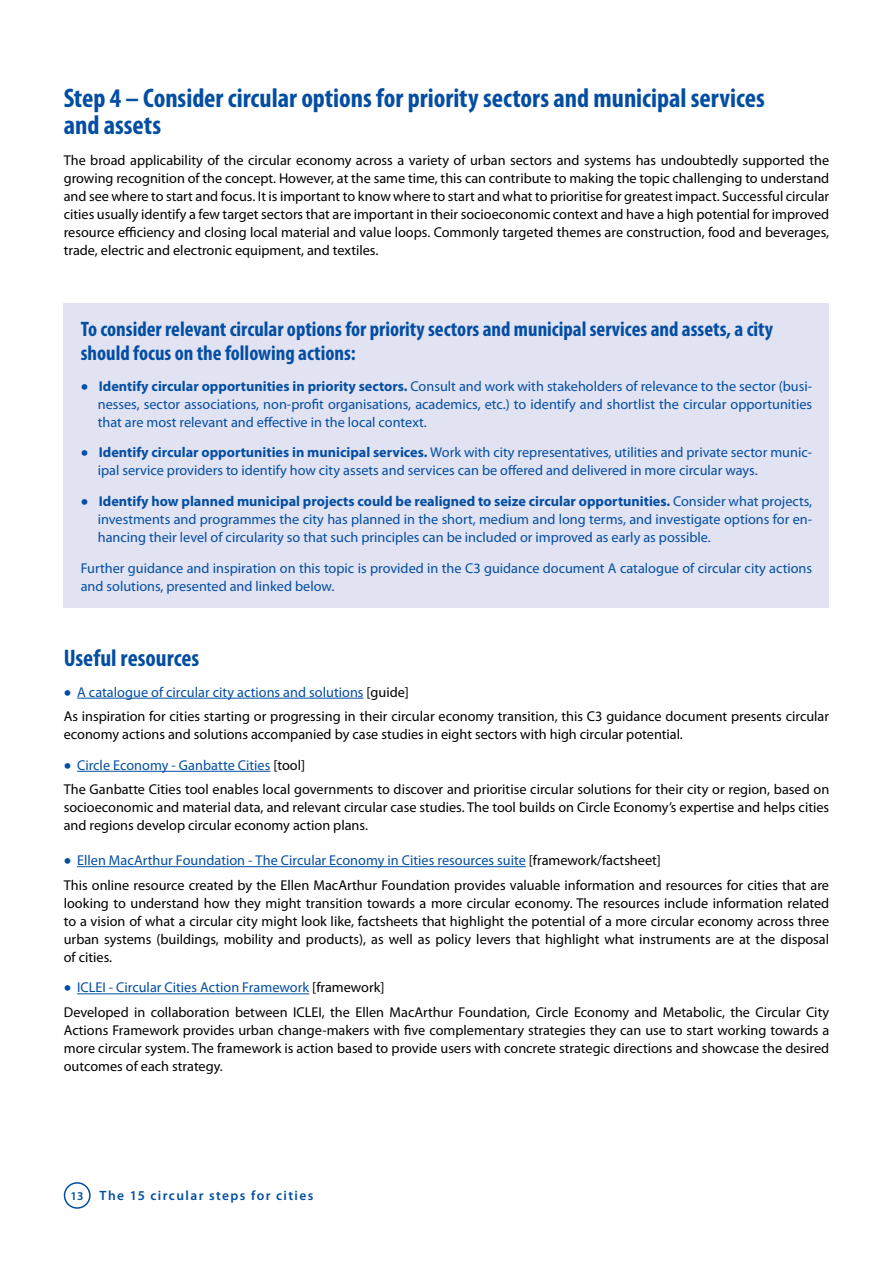
<style>
.page{position:relative;width:893px;height:1263px;background:#fff}
.page>*{position:absolute;margin:0;border:0;box-sizing:border-box;transform-origin:0 0}
.t1{font:700 condensed 27px/27px "Myriad Pro";color:#034ea2}
.t2{font:700 condensed 24px "Myriad Pro";color:#034ea2}
.t3{font:700 condensed 21px/24px "Myriad Pro";color:#034ea2}
.t4{font:14.25px/18px "Myriad Pro";color:#000}
.t5{font:14.25px/18px "Myriad Pro";color:#034ea2;text-align:justify}
.t6{font:600 13.5px "Myriad Pro";letter-spacing:.105em;color:#034ea2}
.s1{font-size:27px}
.s2{font-weight:700}
.s3{font-size:27px;color:#034ea2}
.s4{color:#034ea2}
.s5{font-size:12px}
</style>
<div class="page">
<div style="left:64px;top:303px;width:765px;height:305px;background:#e1e2f2"></div>
<hr style="left:77px;top:698px;width:286px;height:1px;background:#034ea2">
<hr style="left:77px;top:771px;width:193px;height:1px;background:#034ea2">
<hr style="left:77px;top:866px;width:449px;height:1px;background:#034ea2">
<hr style="left:77px;top:993px;width:232px;height:1px;background:#034ea2">
<div style="left:64px;top:1182px;width:27px;height:27px;border:2px solid #034ea2;border-radius:50%"></div>
<h1 class="t1" style="left:64px;top:84px;width:702px">Step 4 – Consider circular options for priority sectors and municipal services and assets</h1>
<p class="t4" style="left:64px;top:151px;width:767px;text-align:justify">The broad applicability of the circular economy across a variety of urban sectors and systems has undoubtedly supported the growing recognition of the concept. However, at the same time, this can contribute to making the topic challenging to understand and see where to start and focus. It is important to know where to start and what to prioritise for greatest impact. Successful circular cities usually identify a few target sectors that are important in their socioeconomic context and have a high potential for improved resource efficiency and closing local material and value loops. Commonly targeted themes are construction, food and beverages, trade, electric and electronic equipment, and textiles.</p>
<h3 class="t3" style="left:81px;top:316px;width:694px">To consider relevant circular options for priority sectors and municipal services and assets, a city should focus on the following actions:</h3>
<p class="t5" style="left:98px;top:377px;width:716px;text-indent:-17px"><span class="s1">•</span> <span class="s2">Identify circular opportunities in priority sectors.</span> Consult and work with stakeholders of relevance to the sector (busi&shy;nesses, sector associations, non-profit organisations, academics, etc.) to identify and shortlist the circular opportunities that are most relevant and effective in the local context.</p>
<p class="t5" style="left:98px;top:443px;width:716px;text-indent:-17px"><span class="s1">•</span> <span class="s2">Identify circular opportunities in municipal services.</span> Work with city representatives, utilities and private sector munic&shy;ipal service providers to identify how city assets and services can be offered and delivered in more circular ways.</p>
<p class="t5" style="left:98px;top:492px;width:716px;text-indent:-17px"><span class="s1">•</span> <span class="s2">Identify how planned municipal projects could be realigned to seize circular opportunities.</span> Consider what projects, investments and programmes the city has planned in the short, medium and long terms, and investigate options for en&shy;hancing their level of circularity so that such principles can be included or improved as early as possible.</p>
<p class="t5" style="left:81px;top:559px;width:733px">Further guidance and inspiration on this topic is provided in the C3 guidance document A catalogue of circular city actions and solutions, presented and linked below.</p>
<h2 class="t2" style="left:64px;top:643px;width:137px">Useful resources</h2>
<p class="t4" style="left:64px;top:679px;width:767px;line-height:24.5px"><span class="s3">•</span> <span class="s4">A catalogue of circular city actions and solutions</span> [guide]<br>As inspiration for cities starting or progressing in their circular economy transition, this C3 guidance document presents circular</p>
<p class="t4" style="left:64px;top:725px;width:621px">economy actions and solutions accompanied by case studies in eight sectors with high circular potential.</p>
<p class="t4" style="left:64px;top:752px;width:767px;line-height:24.5px"><span class="s3">•</span> <span class="s4">Circle Economy - Ganbatte Cities</span> [tool]<br>The Ganbatte Cities tool enables local governments to discover and prioritise circular solutions for their city or region, based on</p>
<p class="t4" style="left:64px;top:798px;width:767px">socioeconomic and material data, and relevant circular case studies. The tool builds on Circle Economy’s expertise and helps cities and regions develop circular economy action plans.</p>
<p class="t4" style="left:64px;top:848px;width:767px;line-height:24.5px"><span class="s3">•</span> <span class="s4">Ellen MacArthur Foundation - The Circular Economy in Cities resources suite</span> [framework/factsheet]<br>This online resource created by the Ellen MacArthur Foundation provides valuable information and resources for cities that are</p>
<p class="t4" style="left:64px;top:893px;width:767px;text-align:justify">looking to understand how they might transition towards a more circular economy. The resources include information related to a vision of what a circular city might look like, factsheets that highlight the potential of a more circular economy across three urban systems (buildings, mobility and products), as well as policy levers that highlight what instruments are at the disposal of cities.</p>
<p class="t4" style="left:64px;top:975px;width:767px;line-height:24.5px"><span class="s3">•</span> <span class="s4">ICLEI - Circular Cities Action Framework</span> [framework]<br>Developed in collaboration between ICLEI, the Ellen MacArthur Foundation, Circle Economy and Metabolic, the Circular City</p>
<p class="t4" style="left:64px;top:1021px;width:767px;text-align:justify">Actions Framework provides urban change-makers with five complementary strategies they can use to start working towards a more circular system. The framework is action based to provide users with concrete strategic directions and showcase the desired outcomes of each strategy.</p>
<p class="t6" style="left:70px;top:1187px;width:245px"><span class="s5">13</span> The 15 circular steps for cities</p>
</div>
